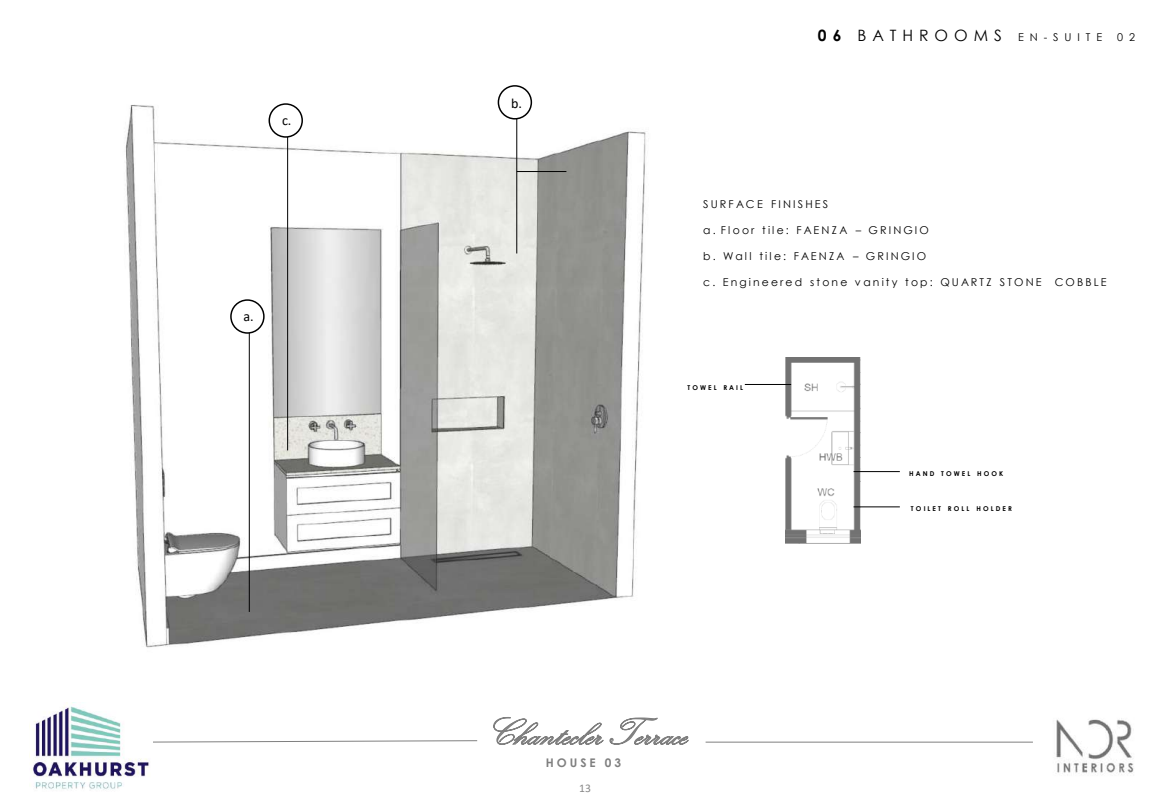
<style>
.page{position:relative;width:1170px;height:810px;background:#fff}
.page>*{position:absolute;margin:0;border:0;box-sizing:border-box;transform-origin:0 0}
.t1{font:15.6px "Century Gothic";letter-spacing:.38em;color:#000}
.t2{font:14.1px "Calibri";color:#000}
.t3{font:700 11.85px "Century Gothic";letter-spacing:.255em;color:#7f7f7f}
.t4{font:11.7px "Calibri";color:#898989}
.t5{font:10.8px "Century Gothic";letter-spacing:.2em;color:#000}
.t6{font:700 6.6px "Century Gothic";letter-spacing:.315em;color:#000}
.s1{font-weight:700}
.s2{font-size:10.8px}
</style>
<div class="page">
<svg style="left:493px;top:717px;width:196px;height:28px"></svg>
<img style="left:1056px;top:718px;width:78px;height:55px">
<svg style="left:153px;top:740px;width:325px;height:3px"></svg>
<hr style="left:706px;top:742px;width:327px;height:1px;background:#7f7f7f">
<img style="left:31px;top:705px;width:118px;height:85px">
<img style="left:125px;top:93px;width:521px;height:555px">
<img style="left:785px;top:357px;width:76px;height:186px">
<hr style="left:249px;top:333px;width:1px;height:279px;background:#000">
<div style="left:230px;top:299px;width:35px;height:35px;border:2px solid #000;border-radius:50%"></div>
<hr style="left:287px;top:137px;width:1px;height:313px;background:#000">
<div style="left:269px;top:103px;width:34px;height:35px;border:2px solid #000;border-radius:50%"></div>
<hr style="left:516px;top:119px;width:1px;height:135px;background:#000">
<div style="left:498px;top:85px;width:34px;height:35px;border:2px solid #000;border-radius:50%"></div>
<hr style="left:517px;top:171px;width:49px;height:1px;background:#000">
<hr style="left:854px;top:507px;width:46px;height:1px;background:#000">
<hr style="left:854px;top:471px;width:46px;height:1px;background:#000">
<hr style="left:745px;top:384px;width:46px;height:1px;background:#000">
<h2 class="t2" style="left:282px;top:111px;width:11px">c.</h2>
<h2 class="t2" style="left:244px;top:307px;width:12px">a.</h2>
<h2 class="t2" style="left:511px;top:94px;width:12px">b.</h2>
<h1 class="t1" style="left:818px;top:24px;width:286px"><span class="s1">06</span> BATHROOMS <span class="s2">E N - S UI T E</span></h1>
<p class="t5" style="left:1117px;top:30px;width:19px">0 2</p>
<p class="t5" style="left:703px;top:196px;width:126px">SURFACE FINISHES</p>
<p class="t5" style="left:703px;top:222px;width:227px">a. Floor tile: FAENZA – GRINGIO</p>
<p class="t5" style="left:703px;top:248px;width:225px">b. Wall tile: FAENZA – GRINGIO</p>
<p class="t5" style="left:703px;top:274px;width:405px">c. Engineered stone vanity top: QUARTZ STONE COBBLE</p>
<p class="t6" style="left:687px;top:383px;width:57px">TOWEL RAIL</p>
<p class="t6" style="left:909px;top:469px;width:96px">HAND TOWEL HOOK</p>
<p class="t6" style="left:911px;top:504px;width:103px">TOILET ROLL HOLDER</p>
<p class="t3" style="left:546px;top:754px;width:77px">HOUSE 03</p>
<p class="t4" style="left:579px;top:780px;width:13px">13</p>
</div>
